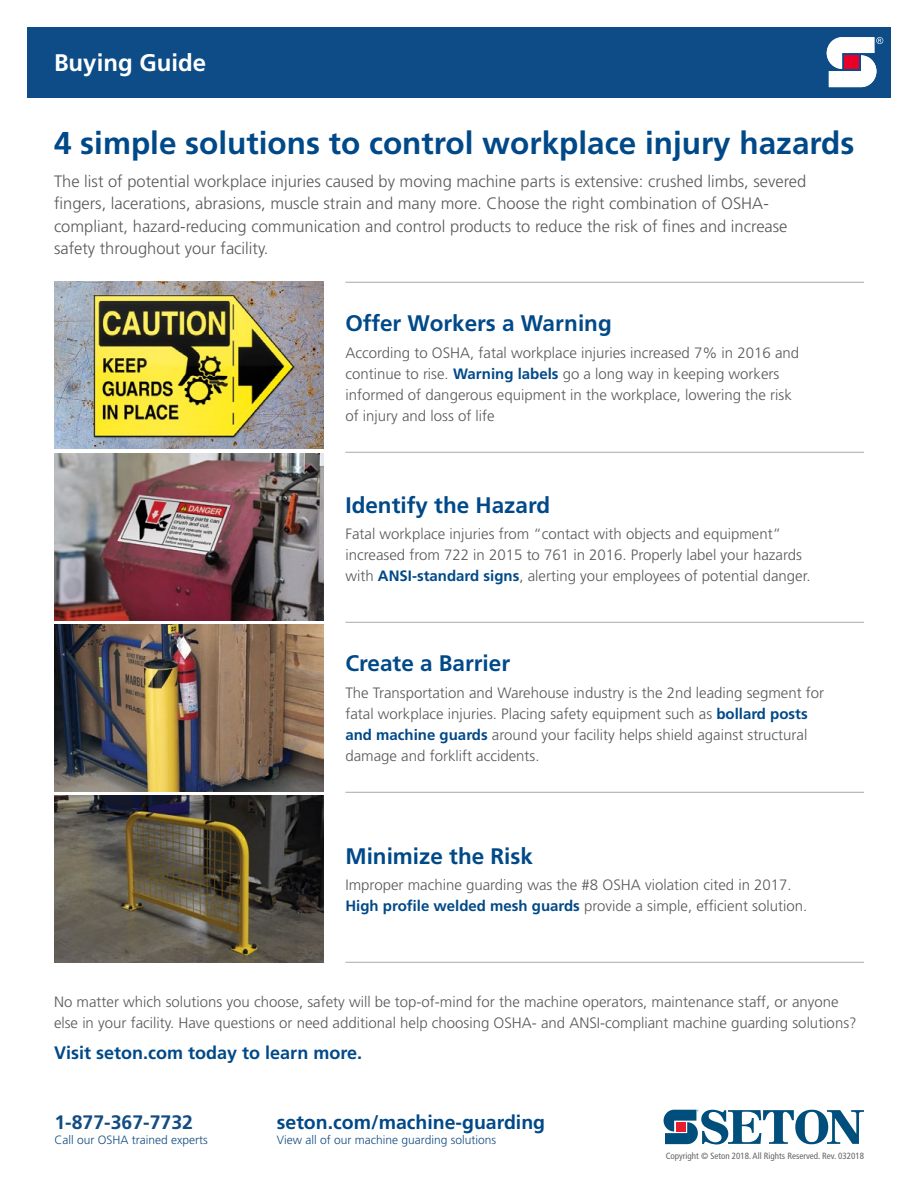
<style>
.page{position:relative;width:918px;height:1188px;background:#fff}
.page>*{position:absolute;margin:0;border:0;box-sizing:border-box;transform-origin:0 0}
.t1{font:700 31.5px "Frutiger";color:#004988}
.t2{font:700 24px "Frutiger";color:#fff}
.t3{font:700 22.5px "Frutiger";color:#004988}
.t4{font:700 19.5px "Frutiger";color:#004988}
.t5{font:700 19.5px "Frutiger";color:#124c83}
.t6{font:700 18px "Frutiger";color:#004988}
.t7{font:300 16.5px/22.5px "Frutiger";color:#58595b}
.t8{font:300 15px/21px "Frutiger";color:#58595b}
.t9{font:300 12px "Frutiger";color:#124c83}
.t10{font:condensed 9px "Frutiger";color:#636466}
.s1{font-weight:700;color:#004988}
</style>
<div class="page">
<div style="left:27px;top:27px;width:864px;height:70px;background:#0d4c87"></div>
<svg style="left:827px;top:37px;width:56px;height:50px"></svg>
<svg style="left:664px;top:1110px;width:200px;height:35px"></svg>
<img style="left:54px;top:453px;width:270px;height:167px">
<img style="left:54px;top:624px;width:270px;height:167px">
<img style="left:54px;top:796px;width:270px;height:167px">
<hr style="left:345px;top:452px;width:519px;height:1px;background:#a7a9ac">
<hr style="left:345px;top:282px;width:519px;height:1px;background:#a7a9ac">
<hr style="left:345px;top:622px;width:519px;height:1px;background:#a7a9ac">
<hr style="left:345px;top:792px;width:519px;height:1px;background:#a7a9ac">
<hr style="left:345px;top:962px;width:519px;height:1px;background:#a7a9ac">
<img style="left:54px;top:282px;width:270px;height:167px">
<h2 class="t2" style="left:54px;top:49px;width:154px">Buying Guide</h2>
<h1 class="t1" style="left:54px;top:124px;width:802px">4 simple solutions to control workplace injury hazards</h1>
<p class="t7" style="left:54px;top:170px;width:754px">The list of potential workplace injuries caused by moving machine parts is extensive: crushed limbs, severed fingers, lacerations, abrasions, muscle strain and many more. Choose the right combination of OSHA&shy;compliant, hazard-reducing communication and control products to reduce the risk of fines and increase safety throughout your facility.</p>
<h3 class="t3" style="left:345px;top:310px;width:268px">Offer Workers a Warning</h3>
<p class="t8" style="left:345px;top:342px;width:455px">According to OSHA, fatal workplace injuries increased 7% in 2016 and continue to rise. <span class="s1">Warning labels</span> go a long way in keeping workers informed of dangerous equipment in the workplace, lowering the risk of injury and loss of life</p>
<h3 class="t3" style="left:345px;top:492px;width:206px">Identify the Hazard</h3>
<p class="t8" style="left:345px;top:523px;width:467px">Fatal workplace injuries from “contact with objects and equipment” increased from 722 in 2015 to 761 in 2016. Properly label your hazards with <span class="s1">ANSI-standard signs</span>, alerting your employees of potential danger.</p>
<h3 class="t3" style="left:345px;top:650px;width:166px">Create a Barrier</h3>
<p class="t8" style="left:345px;top:682px;width:480px">The Transportation and Warehouse industry is the 2nd leading segment for fatal workplace injuries. Placing safety equipment such as <span class="s1">bollard posts and machine guards</span> around your facility helps shield against structural damage and forklift accidents.</p>
<h3 class="t3" style="left:345px;top:843px;width:189px">Minimize the Risk</h3>
<p class="t8" style="left:345px;top:875px;width:463px">Improper machine guarding was the #8 OSHA violation cited in 2017.<br><span class="s1">High profile welded mesh guards</span> provide a simple, efficient solution.</p>
<p class="t8" style="left:54px;top:991px;width:804px">No matter which solutions you choose, safety will be top-of-mind for the machine operators, maintenance staff, or anyone else in your facility. Have questions or need additional help choosing OSHA- and ANSI-compliant machine guarding solutions?</p>
<p class="t6" style="left:54px;top:1042px;width:310px">Visit seton.com today to learn more.</p>
<h3 class="t5" style="left:54px;top:1111px;width:140px">1-877-367-7732</h3>
<p class="t9" style="left:54px;top:1133px;width:155px">Call our OSHA trained experts</p>
<h3 class="t4" style="left:277px;top:1110px;width:270px">seton.com/machine-guarding</h3>
<p class="t9" style="left:277px;top:1133px;width:221px">View all of our machine guarding solutions</p>
<p class="t10" style="left:666px;top:1151px;width:200px">Copyright © Seton 2018. All Rights Reserved. Rev. 032018</p>
</div>
